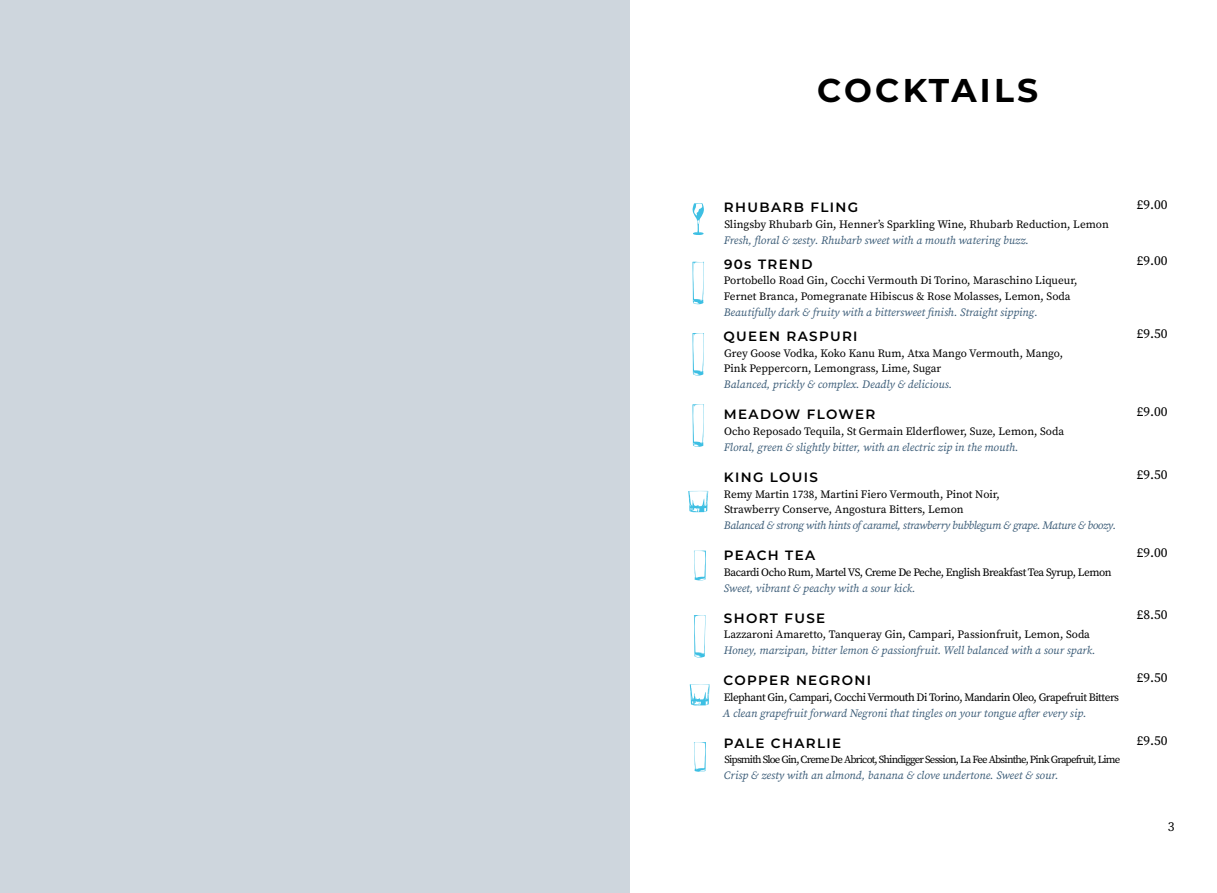
<style>
.page{position:relative;width:1217px;height:893px;background:#fff}
.page>*{position:absolute;margin:0;border:0;box-sizing:border-box;transform-origin:0 0}
.t1{font:700 33px "Montserrat";letter-spacing:.1em;color:#000}
.t2{font:600 13.5px "Montserrat";letter-spacing:.1em;color:#000}
.t3{font:13.5px "Source Serif Pro";color:#000}
.t4{font:11.25px/15.8px "Source Serif Pro";color:#000}
.t5{font:italic 11.25px "Source Serif Pro";color:#395a76}
.t6{font:11.25px "Source Serif Pro";letter-spacing:-.04em;color:#000}
.t7{font:italic 11.25px "Source Serif Pro";letter-spacing:-.03em;color:#395a76}
.t8{font:10.8px "Source Serif Pro";letter-spacing:-.07em;color:#000}
</style>
<div class="page">
<div style="left:0;top:0;width:629px;height:893px;background:#ced6dd"></div>
<svg style="left:694px;top:615px;width:11px;height:43px"></svg>
<svg style="left:692px;top:262px;width:12px;height:42px"></svg>
<svg style="left:692px;top:333px;width:12px;height:43px"></svg>
<svg style="left:692px;top:404px;width:12px;height:43px"></svg>
<svg style="left:692px;top:203px;width:11px;height:32px"></svg>
<svg style="left:688px;top:491px;width:20px;height:21px"></svg>
<svg style="left:694px;top:551px;width:12px;height:29px"></svg>
<svg style="left:689px;top:684px;width:20px;height:21px"></svg>
<svg style="left:694px;top:742px;width:12px;height:30px"></svg>
<h1 class="t1" style="left:816px;top:66px;width:222px">COCKTAILS</h1>
<p class="t2" style="left:723px;top:198px;width:136px">RHUBARB FLING</p>
<p class="t4" style="left:724px;top:216px;width:386px">Slingsby Rhubarb Gin, Henner’s Sparkling Wine, Rhubarb Reduction, Lemon</p>
<p class="t5" style="left:723px;top:233px;width:307px">Fresh, floral &amp; zesty. Rhubarb sweet with a mouth watering buzz.</p>
<p class="t2" style="left:723px;top:254px;width:90px">90s TREND</p>
<p class="t4" style="left:723px;top:273px;width:355px">Portobello Road Gin, Cocchi Vermouth Di Torino, Maraschino Liqueur,<br>Fernet Branca, Pomegranate Hibiscus &amp; Rose Molasses, Lemon, Soda</p>
<p class="t5" style="left:723px;top:305px;width:315px">Beautifully dark &amp; fruity with a bittersweet finish. Straight sipping.</p>
<p class="t2" style="left:723px;top:327px;width:135px">QUEEN RASPURI</p>
<p class="t4" style="left:723px;top:345px;width:341px">Grey Goose Vodka, Koko Kanu Rum, Atxa Mango Vermouth, Mango,<br>Pink Peppercorn, Lemongrass, Lime, Sugar</p>
<p class="t5" style="left:723px;top:378px;width:230px">Balanced, prickly &amp; complex. Deadly &amp; delicious.</p>
<p class="t2" style="left:723px;top:405px;width:153px">MEADOW FLOWER</p>
<p class="t4" style="left:723px;top:423px;width:341px">Ocho Reposado Tequila, St Germain Elderflower, Suze, Lemon, Soda</p>
<p class="t5" style="left:723px;top:440px;width:296px">Floral, green &amp; slightly bitter, with an electric zip in the mouth.</p>
<p class="t2" style="left:723px;top:467px;width:96px">KING LOUIS</p>
<p class="t4" style="left:723px;top:486px;width:277px">Remy Martin 1738, Martini Fiero Vermouth, Pinot Noir,<br>Strawberry Conserve, Angostura Bitters, Lemon</p>
<p class="t7" style="left:723px;top:518px;width:394px">Balanced &amp; strong with hints of caramel, strawberry bubblegum &amp; grape. Mature &amp; boozy.</p>
<p class="t2" style="left:723px;top:546px;width:93px">PEACH TEA</p>
<p class="t6" style="left:723px;top:565px;width:389px">Bacardi Ocho Rum, Martel VS, Creme De Peche, English Breakfast Tea Syrup, Lemon</p>
<p class="t5" style="left:723px;top:581px;width:193px">Sweet, vibrant &amp; peachy with a sour kick.</p>
<p class="t2" style="left:723px;top:608px;width:103px">SHORT FUSE</p>
<p class="t4" style="left:723px;top:627px;width:367px">Lazzaroni Amaretto, Tanqueray Gin, Campari, Passionfruit, Lemon, Soda</p>
<p class="t5" style="left:723px;top:644px;width:373px">Honey, marzipan, bitter lemon &amp; passionfruit. Well balanced with a sour spark.</p>
<p class="t2" style="left:723px;top:671px;width:149px">COPPER NEGRONI</p>
<p class="t6" style="left:723px;top:690px;width:397px">Elephant Gin, Campari, Cocchi Vermouth Di Torino, Mandarin Oleo, Grapefruit Bitters</p>
<p class="t5" style="left:722px;top:706px;width:365px">A clean grapefruit forward Negroni that tingles on your tongue after every sip.</p>
<p class="t2" style="left:723px;top:733px;width:119px">PALE CHARLIE</p>
<p class="t8" style="left:724px;top:752px;width:397px">Sipsmith Sloe Gin, Creme De Abricot, Shindigger Session, La Fee Absinthe, Pink Grapefruit, Lime</p>
<p class="t5" style="left:723px;top:768px;width:336px">Crisp &amp; zesty with an almond, banana &amp; clove undertone. Sweet &amp; sour.</p>
<p class="t3" style="left:1136px;top:195px;width:33px">£9.00</p>
<p class="t3" style="left:1136px;top:252px;width:33px">£9.00</p>
<p class="t3" style="left:1136px;top:324px;width:33px">£9.50</p>
<p class="t3" style="left:1136px;top:402px;width:33px">£9.00</p>
<p class="t3" style="left:1136px;top:465px;width:33px">£9.50</p>
<p class="t3" style="left:1136px;top:543px;width:33px">£9.00</p>
<p class="t3" style="left:1136px;top:606px;width:33px">£8.50</p>
<p class="t3" style="left:1136px;top:668px;width:33px">£9.50</p>
<p class="t3" style="left:1136px;top:731px;width:33px">£9.50</p>
<p class="t3" style="left:1167px;top:817px;width:8px">3</p>
</div>
